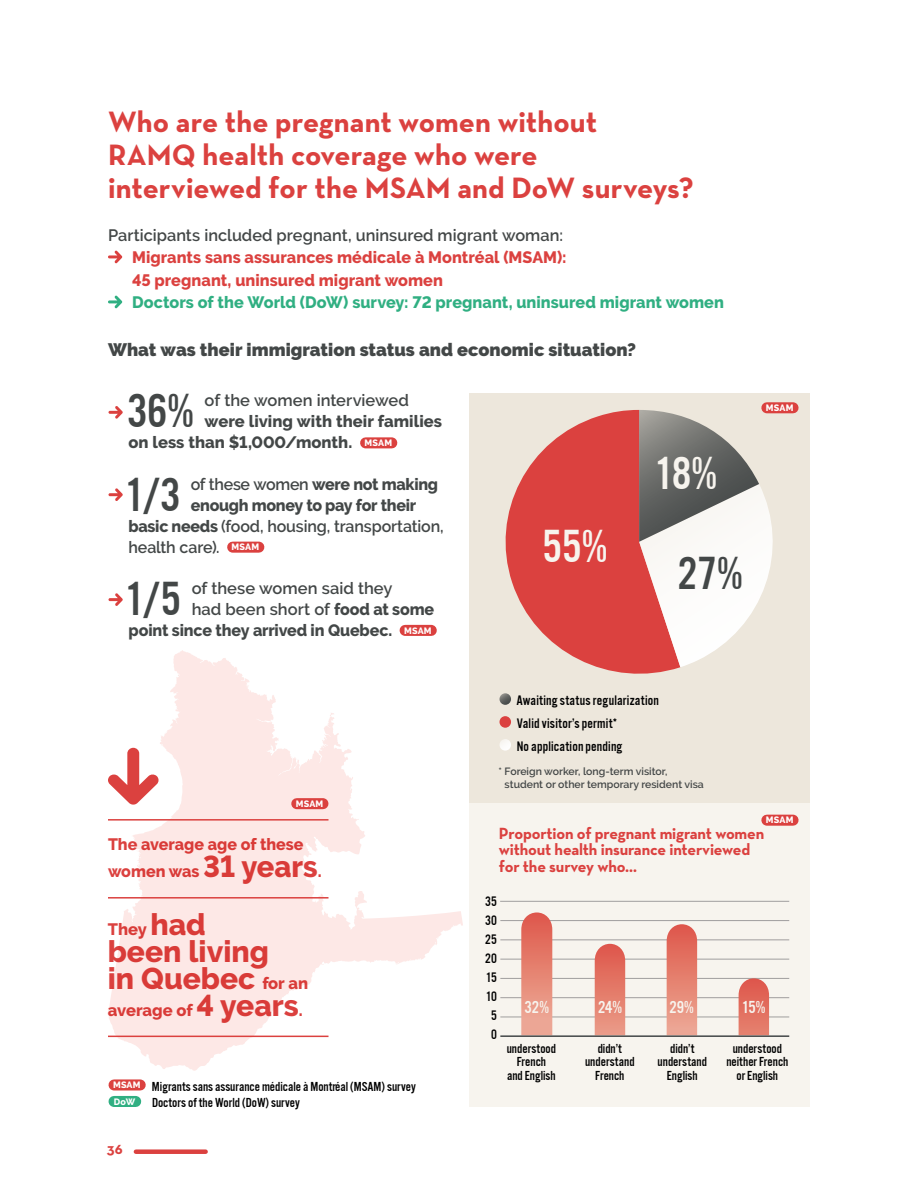
<style>
.page{position:relative;width:918px;height:1188px;background:#fff}
.page>*{position:absolute;margin:0;border:0;box-sizing:border-box;transform-origin:0 0}
.P-txt_courant{font:49.5px "Alternate Got No 3 D";color:#434747}
.t1{font:48px "Alternate Got No 3 D";color:#f7f4ee}
.t2{font:48px "Alternate Got No 3 D";color:#434747}
.t3{font:700 30px/33px "Neutra Text";color:#db413f}
.t4{font:800 30px/27px "Raleway";color:#db413f}
.t5{font:900 18px "Raleway";color:#434747}
.t6{font:18px "Alternate Got No 3 D";letter-spacing:-.01em;color:#f7f4ee}
.P-txt_courant-2{font:800 16.5px/22.5px "Raleway";color:#db413f}
.P-txt_courant-3{font:800 16.5px "Raleway";letter-spacing:-.01em;color:#434747}
.P-txt_courant-4{font:600 16.5px "Raleway";letter-spacing:-.005em;color:#434747}
.t7{font:700 16.5px/16.5px "Neutra Text";letter-spacing:-.01em;color:#db413f}
.P-txt_courant-5{font:800 16.5px "Raleway";color:#30af82}
.t8{font:700 15px "Neutra Text";color:#db413f}
.t9{font:14.25px "Alternate Got No 3 D";letter-spacing:.01em;color:#000}
.t10{font:13.5px/13.5px "Alternate Got No 3 D";color:#000;text-align:center}
.p-txt-nbp{font:600 10.5px/13.5px "Raleway";color:#434747}
.P-txt_courant-6{font:800 9.15px "Raleway";letter-spacing:.015em;color:#fff}
.s1{font-weight:600;color:#434747}
.s2{font-weight:600}
.s3{font-weight:800}
.s4{font-size:30px}
.s5{font-size:16.5px}
</style>
<div class="page">
<div style="left:136px;top:1149px;width:70px;height:5px;background:#db413f"></div>
<svg style="left:108px;top:250px;width:14px;height:13px"></svg>
<svg style="left:108px;top:295px;width:14px;height:13px"></svg>
<div style="left:469px;top:393px;width:341px;height:411px;background:#ede7dc"></div>
<svg style="left:499px;top:693px;width:12px;height:12px"></svg>
<div style="left:499px;top:716px;width:12px;height:12px;background:#db413f;border-radius:50%"></div>
<div style="left:499px;top:739px;width:12px;height:12px;background:#fbfaf7;border-radius:50%"></div>
<svg style="left:505px;top:410px;width:175px;height:264px;fill:#db413f"></svg>
<svg style="left:639px;top:410px;width:147px;height:257px"></svg>
<div style="left:469px;top:804px;width:341px;height:303px;background:#f7f4ee"></div>
<hr style="left:500px;top:1017px;width:289px;height:1px;background:#a09e9e">
<hr style="left:500px;top:997px;width:289px;height:1px;background:#a09e9e">
<hr style="left:500px;top:978px;width:289px;height:1px;background:#a09e9e">
<hr style="left:500px;top:959px;width:289px;height:1px;background:#a09e9e">
<hr style="left:500px;top:940px;width:289px;height:1px;background:#a09e9e">
<hr style="left:500px;top:920px;width:289px;height:1px;background:#a09e9e">
<hr style="left:500px;top:901px;width:289px;height:1px;background:#a09e9e">
<svg style="left:521px;top:912px;width:31px;height:123px;background:#e68979"></svg>
<svg style="left:595px;top:944px;width:30px;height:91px;background:#e47e6e"></svg>
<svg style="left:739px;top:978px;width:30px;height:57px;background:#e17466"></svg>
<svg style="left:667px;top:924px;width:30px;height:111px;background:#e68575"></svg>
<hr style="left:500px;top:1035px;width:289px;height:2px;background:#434747">
<svg style="left:108px;top:650px;width:355px;height:421px"></svg>
<svg style="left:108px;top:748px;width:51px;height:57px"></svg>
<hr style="left:108px;top:1036px;width:221px;height:1px;background:#db413f">
<hr style="left:108px;top:819px;width:221px;height:2px;background:#db413f">
<hr style="left:108px;top:897px;width:221px;height:2px;background:#db413f">
<div style="left:366px;top:437px;width:26px;height:11px;background:#db413f"></div>
<div style="left:233px;top:542px;width:26px;height:11px;background:#db413f"></div>
<div style="left:405px;top:625px;width:26px;height:11px;background:#db413f"></div>
<svg style="left:109px;top:406px;width:14px;height:13px"></svg>
<svg style="left:109px;top:488px;width:14px;height:13px"></svg>
<svg style="left:109px;top:593px;width:14px;height:13px"></svg>
<div style="left:114px;top:1079px;width:26px;height:11px;background:#db413f"></div>
<div style="left:114px;top:1096px;width:22px;height:11px;background:#30af82"></div>
<div style="left:767px;top:815px;width:26px;height:11px;background:#db413f"></div>
<div style="left:297px;top:798px;width:26px;height:11px;background:#db413f"></div>
<div style="left:767px;top:402px;width:26px;height:11px;background:#db413f"></div>
<h2 class="t3" style="left:108px;top:105px;width:587px">Who are the pregnant women without<br>RAMQ health coverage who were interviewed for the MSAM and DoW surveys?</h2>
<p class="P-txt_courant-2" style="left:132px;top:224px;width:436px;text-indent:-24px"><span class="s1">Participants included pregnant, uninsured migrant woman:<br></span>Migrants sans assurances médicale à Montréal (MSAM):<br>45 pregnant, uninsured migrant women</p>
<p class="P-txt_courant-5" style="left:132px;top:293px;width:593px">Doctors of the World (DoW) survey: 72 pregnant, uninsured migrant women</p>
<h3 class="t5" style="left:108px;top:339px;width:530px">What was their immigration status and economic situation?</h3>
<p class="P-txt_courant" style="left:127px;top:385px;width:69px">36%</p>
<p class="P-txt_courant-4" style="left:205px;top:391px;width:206px">of the women interviewed</p>
<p class="P-txt_courant-3" style="left:205px;top:412px;width:239px">were living with their families</p>
<p class="P-txt_courant-3" style="left:129px;top:433px;width:225px">on less than $1,000/month.</p>
<p class="P-txt_courant-6" style="left:365px;top:438px;width:29px">MSAM</p>
<p class="P-txt_courant-3" style="left:191px;top:474px;width:249px"><span class="s2">of these women</span> were not making</p>
<p class="P-txt_courant-3" style="left:191px;top:495px;width:227px">enough money to pay for their</p>
<p class="P-txt_courant-4" style="left:129px;top:516px;width:317px"><span class="s3">basic needs</span> (food, housing, transportation,</p>
<p class="P-txt_courant-4" style="left:129px;top:537px;width:93px">health care).</p>
<p class="P-txt_courant-6" style="left:232px;top:542px;width:29px">MSAM</p>
<p class="P-txt_courant-4" style="left:192px;top:579px;width:202px">of these women said they</p>
<p class="P-txt_courant-4" style="left:192px;top:600px;width:244px">had been short of <span class="s3">food at some</span></p>
<p class="P-txt_courant-3" style="left:129px;top:621px;width:265px">point since they arrived in Quebec.</p>
<p class="P-txt_courant-6" style="left:404px;top:625px;width:29px">MSAM</p>
<p class="P-txt_courant" style="left:124px;top:468px;width:57px">1/3</p>
<p class="P-txt_courant" style="left:124px;top:572px;width:58px">1/5</p>
<p class="P-txt_courant-6" style="left:296px;top:798px;width:29px">MSAM</p>
<p class="t1" style="left:543px;top:521px;width:67px">55%</p>
<p class="t1" style="left:654px;top:447px;width:65px">18%</p>
<p class="t2" style="left:678px;top:548px;width:67px">27%</p>
<p class="t9" style="left:516px;top:693px;width:144px">Awaiting status regularization</p>
<p class="t9" style="left:517px;top:716px;width:102px">Valid visitor’s permit*</p>
<p class="t9" style="left:517px;top:739px;width:107px">No application pending</p>
<p class="p-txt-nbp" style="left:505px;top:765px;width:201px;text-indent:-6px">* Foreign worker, long-term visitor, student or other temporary resident visa</p>
<p class="P-txt_courant-6" style="left:766px;top:403px;width:29px">MSAM</p>
<p class="P-txt_courant-6" style="left:766px;top:815px;width:29px">MSAM</p>
<p class="P-txt_courant-2" style="left:108px;top:831px;width:215px;line-height:27px">The average age of these women was <span class="s4">31 years</span>.</p>
<p class="P-txt_courant-2" style="left:108px;top:918px;width:100px">They <span class="s4">had</span></p>
<h3 class="t4" style="left:108px;top:938px;width:202px">been living<br>in Quebec <span class="s5">for an</span></h3>
<p class="P-txt_courant-2" style="left:108px;top:999px;width:197px">average of <span class="s4">4 years</span>.</p>
<p class="P-txt_courant-6" style="left:113px;top:1080px;width:29px">MSAM</p>
<p class="t10" style="left:152px;top:1080px;width:265px">Migrants sans assurance médicale à Montréal (MSAM) survey</p>
<p class="P-txt_courant-6" style="left:114px;top:1096px;width:23px">DoW</p>
<p class="t10" style="left:152px;top:1096px;width:149px">Doctors of the World (DoW)survey</p>
<p class="t8" style="left:107px;top:1140px;width:17px">36</p>
<p class="t7" style="left:499px;top:825px;width:267px">Proportion of pregnant migrant women without health insurance interviewed for the survey who…</p>
<p class="t9" style="left:485px;top:894px;width:13px">35</p>
<p class="t9" style="left:485px;top:913px;width:13px">30</p>
<p class="t9" style="left:485px;top:932px;width:13px">25</p>
<p class="t9" style="left:485px;top:951px;width:13px">20</p>
<p class="t9" style="left:486px;top:970px;width:13px">15</p>
<p class="t9" style="left:486px;top:989px;width:13px">10</p>
<p class="t9" style="left:491px;top:1008px;width:7px">5</p>
<p class="t9" style="left:491px;top:1026px;width:7px">0</p>
<p class="t6" style="left:525px;top:997px;width:26px">32%</p>
<p class="t6" style="left:598px;top:997px;width:26px">24%</p>
<p class="t6" style="left:669px;top:997px;width:26px">29%</p>
<p class="t6" style="left:742px;top:997px;width:25px">15%</p>
<p class="t10" style="left:507px;top:1042px;width:51px">understood<br>French<br>and English</p>
<p class="t10" style="left:585px;top:1042px;width:51px">didn’t understand<br>French</p>
<p class="t10" style="left:658px;top:1042px;width:51px">didn’t understand<br>English</p>
<p class="t10" style="left:726px;top:1042px;width:64px">understood neither French or English</p>
</div>
